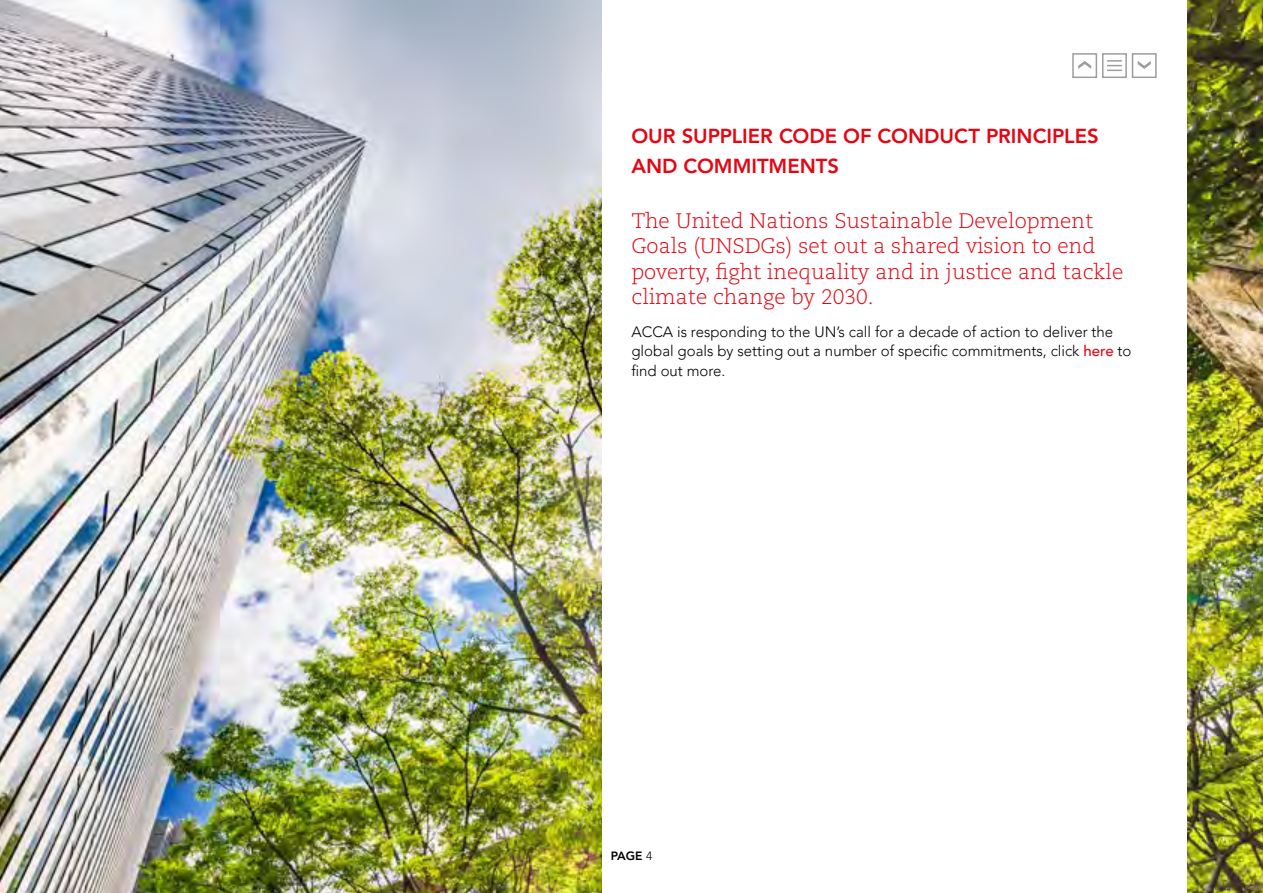
<style>
.page{position:relative;width:1263px;height:893px;background:#fff}
.page>*{position:absolute;margin:0;border:0;box-sizing:border-box;transform-origin:0 0}
.t1{font:300 21px/25.5px "Caecilia LT Std";color:#e30613}
.t2{font:800 20.25px/30px "Avenir LT Pro";color:#e30613}
.t3{font:300 15px/19.5px "Avenir LT Pro";color:#000}
.t4{font:800 12px "Avenir LT Pro";color:#000}
.s1{font-weight:500;color:#e30613}
.s2{font-weight:300}
</style>
<div class="page">
<div style="left:1102px;top:53px;width:25px;height:25px;border:2px solid #9d9d9c"></div>
<svg style="left:1107px;top:60px;width:15px;height:11px"></svg>
<div style="left:1072px;top:53px;width:25px;height:25px;border:2px solid #9d9d9c"></div>
<svg style="left:1078px;top:61px;width:13px;height:8px"></svg>
<div style="left:1132px;top:53px;width:25px;height:25px;border:2px solid #9d9d9c"></div>
<svg style="left:1138px;top:61px;width:13px;height:8px"></svg>
<img style="left:0;top:0;width:602px;height:893px">
<img style="left:1187px;top:0;width:76px;height:893px">
<p class="t2" style="left:631px;top:121px;width:469px">OUR SUPPLIER CODE OF CONDUCT PRINCIPLES<br>AND COMMITMENTS</p>
<p class="t1" style="left:631px;top:208px;width:493px">The United Nations Sustainable Development Goals (UNSDGs) set out a shared vision to end poverty, fight inequality and in justice and tackle climate change by 2030.</p>
<p class="t3" style="left:631px;top:322px;width:501px">ACCA is responding to the UN’s call for a decade of action to deliver the global goals by setting out a number of specific commitments, click <span class="s1">here</span> to find out more.</p>
<p class="t4" style="left:611px;top:848px;width:43px">PAGE <span class="s2">4</span></p>
</div>
